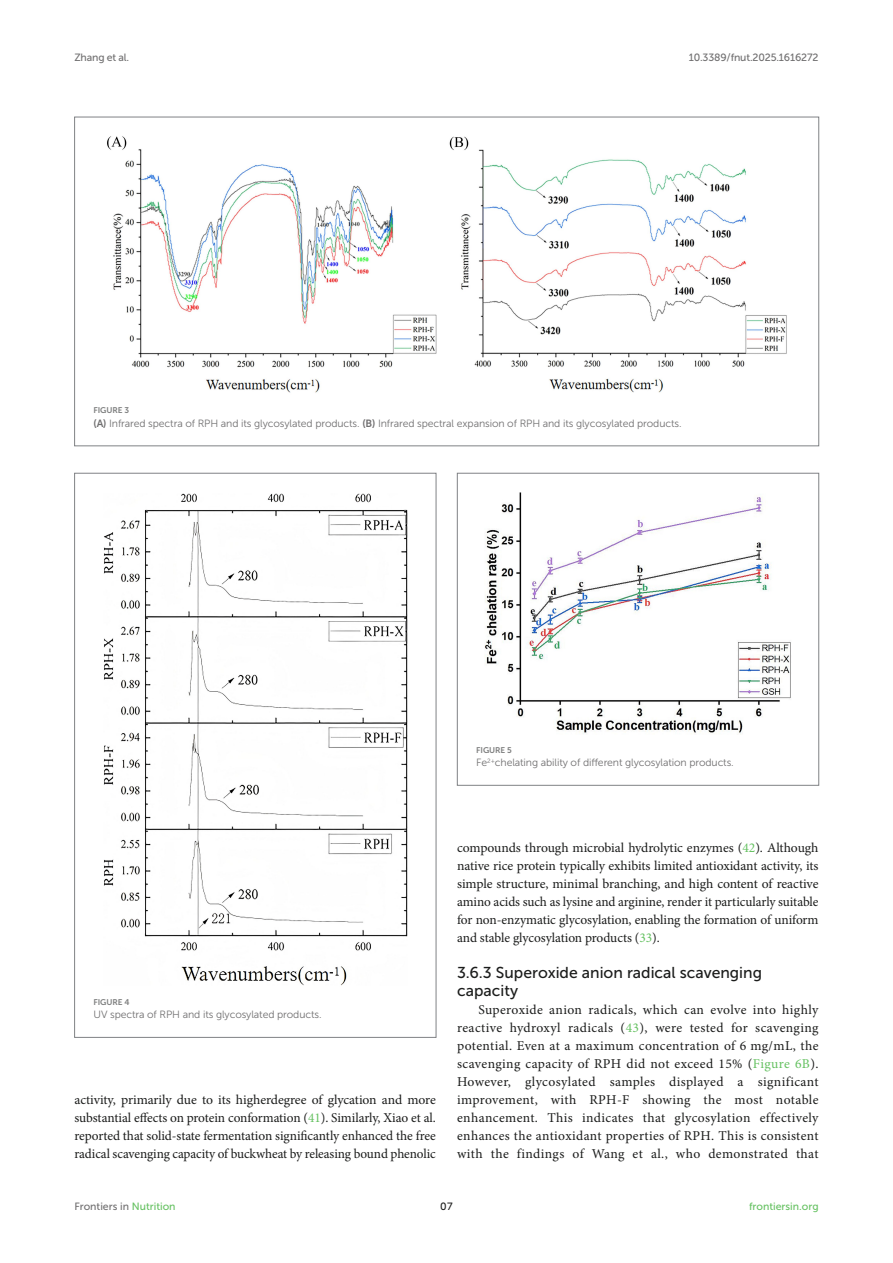
<style>
.page{position:relative;width:893px;height:1263px;background:#fff}
.page>*{position:absolute;margin:0;border:0;box-sizing:border-box;transform-origin:0 0}
.HEAD_3{font:15.75px/18px "Museo Sans 500";color:#1b1c1b}
.TEXT{font:13.5px/18px "Minion Pro";letter-spacing:-.005em;color:#1b1c1b;text-align:justify}
.FIG_LEG{font:10.5px "Museo Sans 300";letter-spacing:-.01em;color:#706f70}
.t1{font:10.5px "Museo Sans 500";letter-spacing:-.015em;color:#706f70}
.t2{font:10.5px "Museo Sans 500";color:#65c161}
.t3{font:10.5px "Museo Sans 500";color:#1b1c1b}
.FIG_HD{font:8.25px "Museo Sans 700";letter-spacing:-.01em;color:#7e7f7f}
.s1{font-family:"Museo Sans 700"}
.s2{color:#65c161}
</style>
<div class="page">
<img style="left:107px;top:136px;width:680px;height:257px">
<img style="left:103px;top:493px;width:305px;height:493px">
<img style="left:485px;top:492px;width:306px;height:242px">
<div style="left:457px;top:473px;width:362px;height:312px;border:1px solid #808285"></div>
<p class="t1" style="left:74px;top:51px;width:56px">Zhang et al.</p>
<p class="t1" style="left:689px;top:51px;width:131px">10.3389/fnut.2025.1616272</p>
<p class="FIG_HD" style="left:94px;top:406px;width:37px">FIGURE 3</p>
<p class="FIG_LEG" style="left:94px;top:418px;width:590px"><span class="s1">(A)</span> Infrared spectra of RPH and its glycosylated products. <span class="s1">(B)</span> Infrared spectral expansion of RPH and its glycosylated products.</p>
<p class="FIG_HD" style="left:476px;top:745px;width:37px">FIGURE 5</p>
<p class="FIG_LEG" style="left:476px;top:757px;width:259px">Fe<sup>2+</sup>chelating ability of different glycosylation products.</p>
<p class="FIG_HD" style="left:94px;top:997px;width:37px">FIGURE 4</p>
<p class="FIG_LEG" style="left:94px;top:1009px;width:230px">UV spectra of RPH and its glycosylated products.</p>
<p class="TEXT" style="left:74px;top:1091px;width:363px">activity, primarily due to its higherdegree of glycation and more substantial effects on protein conformation (<span class="s2">41</span>). Similarly, Xiao et al. reported that solid-state fermentation significantly enhanced the free radical scavenging capacity of buckwheat by releasing bound phenolic</p>
<p class="TEXT" style="left:457px;top:839px;width:363px">compounds through microbial hydrolytic enzymes (<span class="s2">42</span>). Although native rice protein typically exhibits limited antioxidant activity, its simple structure, minimal branching, and high content of reactive amino acids such as lysine and arginine, render it particularly suitable for non-enzymatic glycosylation, enabling the formation of uniform and stable glycosylation products (<span class="s2">33</span>).</p>
<p class="HEAD_3" style="left:457px;top:964px;width:306px">3.6.3 Superoxide anion radical scavenging capacity</p>
<p class="TEXT" style="left:457px;top:1001px;width:363px;text-indent:21px">Superoxide anion radicals, which can evolve into highly reactive hydroxyl radicals (<span class="s2">43</span>), were tested for scavenging potential. Even at a maximum concentration of 6 mg/mL, the scavenging capacity of RPH did not exceed 15% (<span class="s2">Figure 6B</span>).<br>However, glycosylated samples displayed a significant improvement, with RPH-F showing the most notable enhancement. This indicates that glycosylation effectively enhances the antioxidant properties of RPH. This is consistent with the findings of Wang et al., who demonstrated that</p>
<p class="t1" style="left:74px;top:1200px;width:103px">Frontiers in <span class="s2">Nutrition</span></p>
<p class="t3" style="left:440px;top:1200px;width:14px">07</p>
<p class="t2" style="left:749px;top:1200px;width:71px">frontiersin.org</p>
</div>
